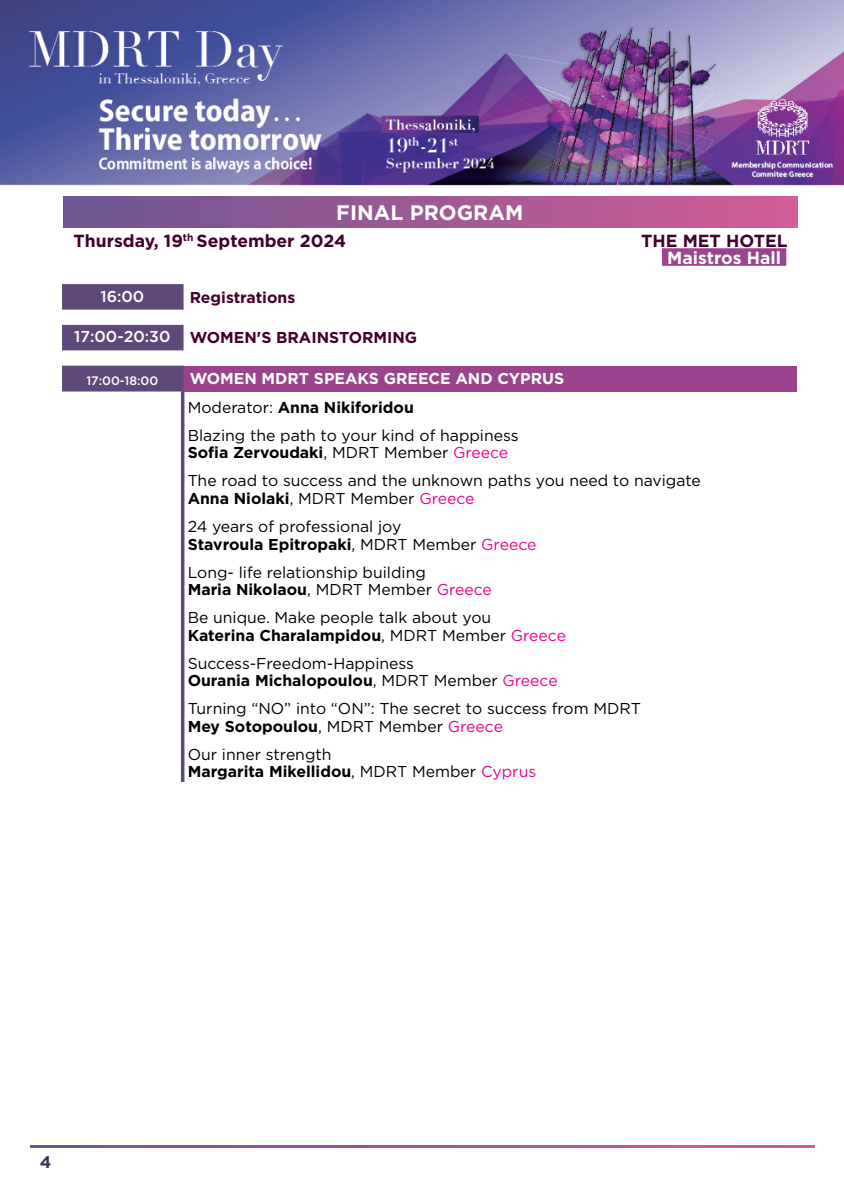
<style>
.page{position:relative;width:844px;height:1191px;background:#fff}
.page>*{position:absolute;margin:0;border:0;box-sizing:border-box;transform-origin:0 0}
.t1{font:700 21px "Gotham Greek";color:#fff}
.t2{font:700 17.5px "Gotham Greek";color:#42002b}
.t3{font:700 17.5px "Gotham Greek";color:#fff}
.t4{font:700 16.8px "Gotham Greek";color:#403152}
.t5{font:15.75px/28px "Gotham Greek";color:#000}
.t6{font:700 15.75px "Gotham Greek";color:#42002b}
.t7{font:700 15.75px "Gotham Greek";color:#000}
.t8{font:500 15.75px "Gotham Greek";color:#fff}
.t9{font:500 12.25px "Gotham Greek";color:#fff}
.s1{font-weight:500;color:#fff}
.s2{font-weight:700;color:#fff}
.s3{font-weight:700}
.s4{color:#ed008c}
.s5{color:#ec008c}
.s6{font-weight:400}
.s7{font-weight:400;color:#ec008c}
</style>
<div class="page">
<img style="left:0;top:0;width:844px;height:1148px">
<svg style="left:30px;top:1145px;width:784px;height:2px;background:#9f5994"></svg>
<div style="left:25px;top:1115px;width:818px;height:24px;background:#fff"></div>
<svg style="left:843px;top:1115px;width:1px;height:24px"></svg>
<div style="left:183px;top:366px;width:613px;height:25px;background:#9c438e"></div>
<svg style="left:62px;top:284px;width:121px;height:107px"></svg>
<hr style="left:181px;top:391px;width:3px;height:391px;background:#5f497a">
<div style="left:63px;top:197px;width:734px;height:31px;background:linear-gradient(to right,#6b5691,#d35c97)"></div>
<div style="left:661px;top:248px;width:125px;height:18px;background:#9c438e"></div>
<h1 class="t1" style="left:336px;top:200px;width:188px">FINAL PROGRAM</h1>
<p class="t2" style="left:74px;top:230px;width:274px">Thursday, 19<sup>th</sup> September 2024</p>
<p class="t2" style="left:640px;top:230px;width:148px">THE MET HOTEL</p>
<p class="t3" style="left:667px;top:248px;width:115px">Maistros Hall</p>
<p class="t8" style="left:100px;top:287px;width:45px">16:00</p>
<p class="t6" style="left:190px;top:288px;width:107px">Registrations</p>
<p class="t6" style="left:74px;top:329px;width:344px"><span class="s1">17:00-20:30</span> WOMEN'S BRAINSTORMING</p>
<p class="t9" style="left:86px;top:373px;width:73px">17:00-18:00</p>
<p class="t5" style="left:188px;top:364px;width:378px"><span class="s2">WOMEN MDRT SPEAKS GREECE AND CYPRUS<br></span>Moderator: <span class="s3">Anna Nikiforidou<br></span>Blazing the path to your kind of happiness</p>
<p class="t5" style="left:188px;top:438px;width:514px"><span class="s3">Sofia Zervoudaki</span>, MDRT Member <span class="s4">Greece<br></span>The road to success and the unknown paths you need to navigate</p>
<p class="t5" style="left:188px;top:484px;width:288px"><span class="s3">Anna Niolaki</span>, MDRT Member <span class="s5">Greece<br></span>24 years of professional joy</p>
<p class="t5" style="left:188px;top:529px;width:350px"><span class="s3">Stavroula Epitropaki</span>, MDRT Member <span class="s5">Greece<br></span>Long- life relationship building</p>
<p class="t5" style="left:188px;top:575px;width:306px"><span class="s3">Maria Nikolaou</span>, MDRT Member <span class="s5">Greece<br></span>Be unique. Make people talk about you</p>
<p class="t5" style="left:188px;top:620px;width:380px"><span class="s3">Katerina Charalampidou</span>, MDRT Member <span class="s5">Greece<br></span>Success-Freedom-Happiness</p>
<p class="t5" style="left:188px;top:666px;width:454px"><span class="s3">Ourania Michalopoulou</span>, MDRT Member <span class="s5">Greece<br></span>Turning “NO” into “ON”: The secret to success from MDRT</p>
<p class="t5" style="left:188px;top:711px;width:317px"><span class="s3">Mey Sotopoulou</span>, MDRT Member <span class="s5">Greece<br></span>Our inner strength</p>
<p class="t7" style="left:188px;top:762px;width:350px">Margarita Mikellidou<span class="s6">, MDRT Member</span> <span class="s7">Cyprus</span></p>
<p class="t4" style="left:40px;top:1152px;width:13px">4</p>
</div>
